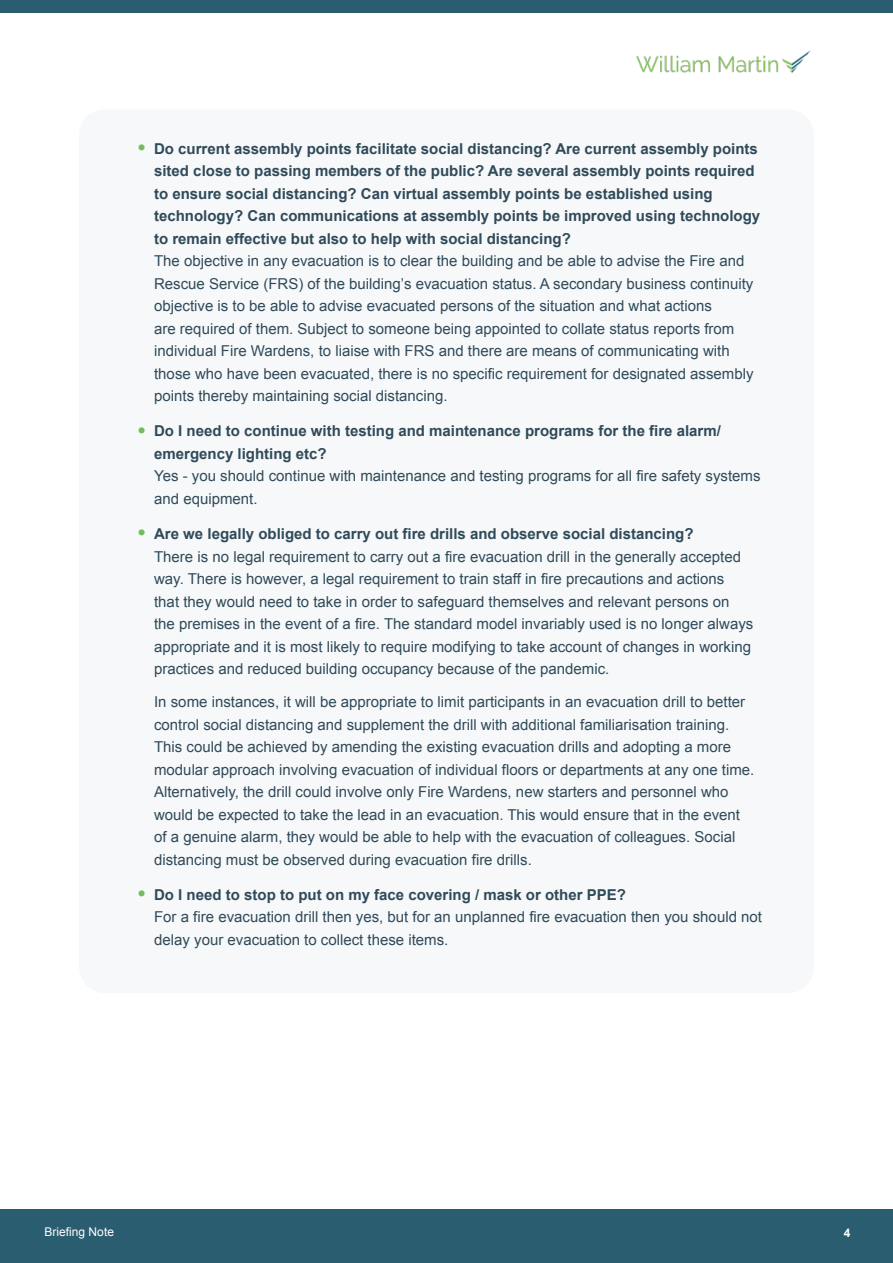
<style>
.page{position:relative;width:893px;height:1263px;background:#fff}
.page>*{position:absolute;margin:0;border:0;box-sizing:border-box;transform-origin:0 0}
.t1{font:15px/22.5px "Arial";color:#304a5a}
.t2{font:700 15px/22.5px "Arial";color:#304a5a}
.t3{font:12px "Arial";color:#fff}
.t4{font:700 12px "Arial";color:#fff}
.s1{font-weight:400;font-size:24px;color:#73bc5a}
.s2{font-size:24px;color:#73bc5a}
.s3{font-weight:700}
</style>
<div class="page">
<div style="left:0;top:0;width:893px;height:12px;background:#2a5d6f"></div>
<div style="left:0;top:1210px;width:893px;height:53px;background:#2a5d6f"></div>
<img style="left:637px;top:50px;width:173px;height:23px">
<div style="left:79px;top:109px;width:735px;height:884px;background:#f6f8f9;border-radius:26px"></div>
<p class="t2" style="left:154px;top:138px;width:607px;text-indent:-16px"><span class="s1">•</span> Do current assembly points facilitate social distancing? Are current assembly points sited close to passing members of the public? Are several assembly points required to ensure social distancing? Can virtual assembly points be established using technology? Can communications at assembly points be improved using technology to remain effective but also to help with social distancing?</p>
<p class="t1" style="left:154px;top:250px;width:601px">The objective in any evacuation is to clear the building and be able to advise the Fire and Rescue Service (FRS) of the building’s evacuation status. A secondary business continuity objective is to be able to advise evacuated persons of the situation and what actions<br>are required of them. Subject to someone being appointed to collate status reports from individual Fire Wardens, to liaise with FRS and there are means of communicating with those who have been evacuated, there is no specific requirement for designated assembly points thereby maintaining social distancing.</p>
<p class="t2" style="left:154px;top:420px;width:568px;text-indent:-16px"><span class="s1">•</span> Do I need to continue with testing and maintenance programs for the fire alarm/ emergency lighting etc?</p>
<p class="t1" style="left:154px;top:465px;width:608px">Yes - you should continue with maintenance and testing programs for all fire safety systems and equipment.</p>
<p class="t1" style="left:154px;top:523px;width:601px;text-indent:-16px"><span class="s2">•</span> <span class="s3">Are we legally obliged to carry out fire drills and observe social distancing?<br></span>There is no legal requirement to carry out a fire evacuation drill in the generally accepted way. There is however, a legal requirement to train staff in fire precautions and actions<br>that they would need to take in order to safeguard themselves and relevant persons on the premises in the event of a fire. The standard model invariably used is no longer always appropriate and it is most likely to require modifying to take account of changes in working practices and reduced building occupancy because of the pandemic.</p>
<p class="t1" style="left:154px;top:691px;width:602px">In some instances, it will be appropriate to limit participants in an evacuation drill to better control social distancing and supplement the drill with additional familiarisation training.<br>This could be achieved by amending the existing evacuation drills and adopting a more modular approach involving evacuation of individual floors or departments at any one time.<br>Alternatively, the drill could involve only Fire Wardens, new starters and personnel who would be expected to take the lead in an evacuation. This would ensure that in the event of a genuine alarm, they would be able to help with the evacuation of colleagues. Social distancing must be observed during evacuation fire drills.</p>
<p class="t1" style="left:154px;top:883px;width:609px;text-indent:-16px"><span class="s2">•</span> <span class="s3">Do I need to stop to put on my face covering / mask or other PPE?<br></span>For a fire evacuation drill then yes, but for an unplanned fire evacuation then you should not delay your evacuation to collect these items.</p>
<p class="t3" style="left:45px;top:1224px;width:71px">Briefing Note</p>
<p class="t4" style="left:844px;top:1225px;width:8px">4</p>
</div>
